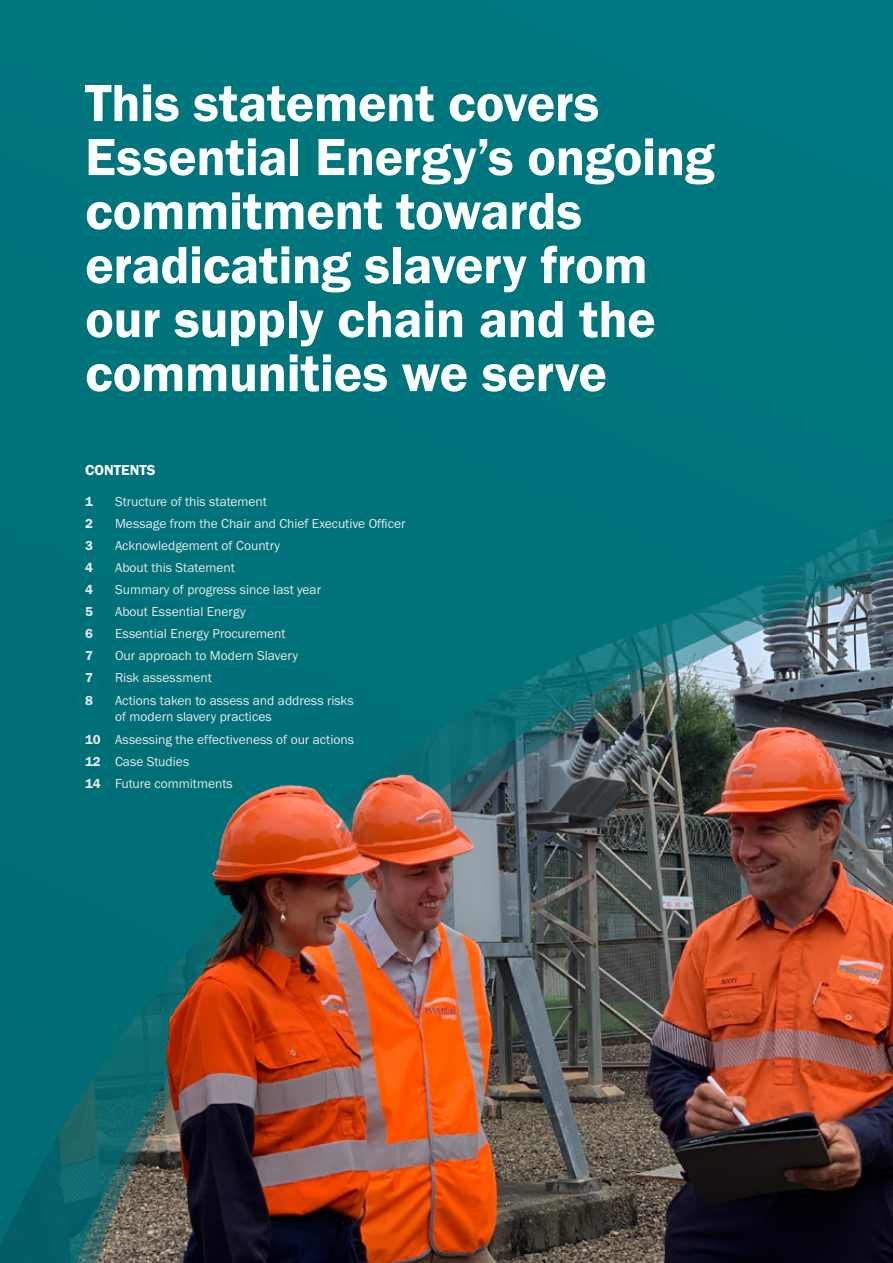
<style>
.page{position:relative;width:893px;height:1263px;background:#00757c}
.page>*{position:absolute;margin:0;border:0;box-sizing:border-box;transform-origin:0 0}
.t1{font:54px/54px "Franklin Gothic URW Dem";letter-spacing:-.01em;color:#fff}
.t2{font:15px "Franklin Gothic URW Dem";color:#fff}
.t3{font:13.5px/22px "Franklin Gothic URW Boo";color:#e9e9ea}
.t4{font:13.5px "Franklin Gothic URW Dem";color:#e9e9ea}
.s1{font-family:"Franklin Gothic URW Dem"}
</style>
<div class="page">
<img style="left:163px;top:502px;width:730px;height:761px">
<h1 class="t1" style="left:85px;top:75px;width:631px">This statement covers<br>Essential Energy’s ongoing commitment towards eradicating slavery from our supply chain and the communities we serve</h1>
<p class="t2" style="left:85px;top:461px;width:72px">CONTENTS</p>
<p class="t4" style="left:85px;top:493px;width:9px">1</p>
<p class="t3" style="left:115px;top:490px;width:154px">Structure of this statement</p>
<p class="t4" style="left:85px;top:515px;width:9px">2</p>
<p class="t3" style="left:115px;top:512px;width:292px">Message from the Chair and Chief Executive Officer</p>
<p class="t4" style="left:85px;top:537px;width:9px">3</p>
<p class="t3" style="left:115px;top:534px;width:167px">Acknowledgement of Country</p>
<p class="t4" style="left:85px;top:559px;width:9px">4</p>
<p class="t3" style="left:115px;top:556px;width:121px">About this Statement</p>
<p class="t4" style="left:85px;top:581px;width:9px">4</p>
<p class="t3" style="left:115px;top:578px;width:208px">Summary of progress since last year</p>
<p class="t4" style="left:85px;top:603px;width:9px">5</p>
<p class="t3" style="left:115px;top:600px;width:132px">About Essential Energy</p>
<p class="t4" style="left:85px;top:625px;width:9px">6</p>
<p class="t3" style="left:115px;top:622px;width:172px">Essential Energy Procurement</p>
<p class="t4" style="left:85px;top:647px;width:9px">7</p>
<p class="t3" style="left:115px;top:644px;width:184px">Our approach to Modern Slavery</p>
<p class="t4" style="left:85px;top:670px;width:9px">7</p>
<p class="t3" style="left:115px;top:667px;width:98px">Risk assessment</p>
<p class="t4" style="left:85px;top:692px;width:9px">8</p>
<p class="t3" style="left:115px;top:691px;width:240px;line-height:16.8px">Actions taken to assess and address risks of modern slavery practices</p>
<p class="t3" style="left:85px;top:728px;width:271px"><span class="s1">10</span> Assessing the effectiveness of our actions<br><span class="s1">12</span> Case Studies<br><span class="s1">14</span> Future commitments</p>
</div>
